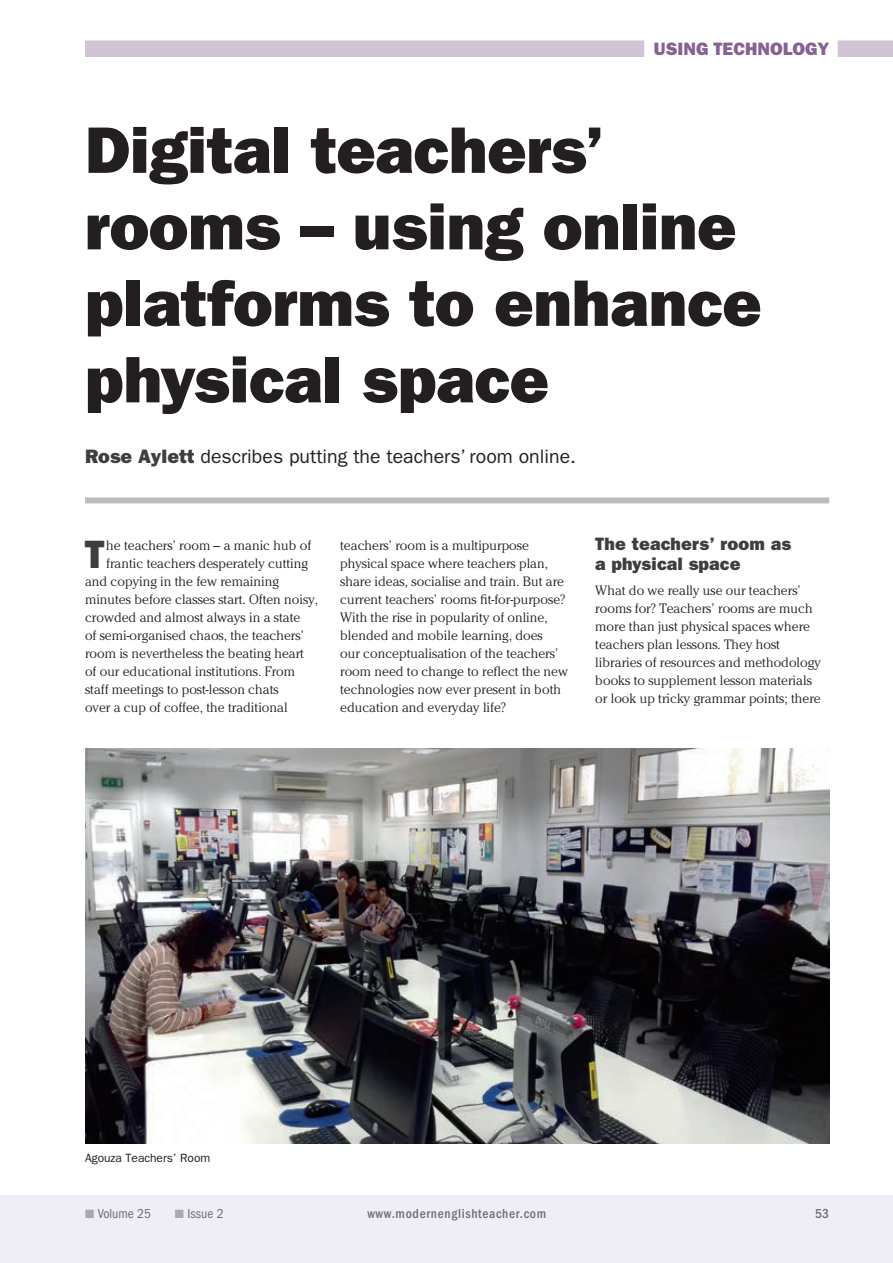
<style>
.page{position:relative;width:893px;height:1263px;background:#fff}
.page>*{position:absolute;margin:0;border:0;box-sizing:border-box;transform-origin:0 0}
.t1{font:66px/76.5px "ITC Franklin Gothic Std Hvy";letter-spacing:-.005em;color:#231f20}
.t2{font:39.75px "ITC Franklin Gothic Std Hvy";color:#3e3e3f}
.t3{font:19.5px "ITC Franklin Gothic Std";color:#231f20}
.t4{font:18px/19.5px "ITC Franklin Gothic Std Hvy";letter-spacing:.01em;color:#3e3e3f}
.t5{font:18px "ITC Franklin Gothic Std Hvy";color:#866291}
.t6{font:300 13.5px/18px "Cheltenham Std";color:#231f20}
.t7{font:500 condensed 13.5px "ITC Franklin Gothic Std";letter-spacing:.05em;color:#6c6d70}
.t8{font:condensed 13.5px "ITC Franklin Gothic Std";color:#6c6d70}
.t9{font:12px "ITC Franklin Gothic Std";letter-spacing:-.005em;color:#231f20}
.s1{font-family:"ITC Franklin Gothic Std Hvy";color:#3e3e3f}
.s2{color:#a8a9ad}
</style>
<div class="page">
<div style="left:0;top:1195px;width:893px;height:68px;background:#efeef6"></div>
<div style="left:85px;top:40px;width:808px;height:17px;background:#d0c4d5"></div>
<div style="left:644px;top:34px;width:194px;height:33px;background:#fff"></div>
<div style="left:85px;top:497px;width:744px;height:6px;background:#bcbdc0"></div>
<img style="left:85px;top:748px;width:744px;height:395px">
<h3 class="t5" style="left:654px;top:38px;width:177px">USING TECHNOLOGY</h3>
<h1 class="t1" style="left:85px;top:112px;width:678px">Digital teachers’ rooms – using online platforms to enhance physical space</h1>
<h3 class="t3" style="left:85px;top:446px;width:493px"><span class="s1">Rose Aylett</span> describes putting the teachers’ room online.</h3>
<h2 class="t2" style="left:85px;top:531px;width:21px">T</h2>
<p class="t6" style="left:106px;top:536px;width:206px">he teachers’ room – a manic hub of</p>
<p class="t6" style="left:106px;top:554px;width:203px">frantic teachers desperately cutting</p>
<p class="t6" style="left:85px;top:572px;width:196px">and copying in the few remaining</p>
<p class="t6" style="left:85px;top:590px;width:235px">minutes before classes start. Often noisy,</p>
<p class="t6" style="left:85px;top:608px;width:217px">crowded and almost always in a state</p>
<p class="t6" style="left:85px;top:626px;width:220px">of semi-organised chaos, the teachers’</p>
<p class="t6" style="left:85px;top:644px;width:220px">room is nevertheless the beating heart</p>
<p class="t6" style="left:85px;top:662px;width:212px">of our educational institutions. From</p>
<p class="t6" style="left:85px;top:680px;width:195px">staff meetings to post-lesson chats</p>
<p class="t6" style="left:85px;top:698px;width:204px">over a cup of coffee, the traditional</p>
<p class="t6" style="left:340px;top:536px;width:229px">teachers’ room is a multipurpose physical space where teachers plan, share ideas, socialise and train. But are current teachers’ rooms fit-for-purpose?<br>With the rise in popularity of online, blended and mobile learning, does<br>our conceptualisation of the teachers’ room need to change to reflect the new technologies now ever present in both education and everyday life?</p>
<h3 class="t4" style="left:595px;top:534px;width:197px">The teachers’ room as a physical space</h3>
<p class="t6" style="left:595px;top:581px;width:227px">What do we really use our teachers’ rooms for? Teachers’ rooms are much more than just physical spaces where teachers plan lessons. They host libraries of resources and methodology books to supplement lesson materials or look up tricky grammar points; there</p>
<p class="t9" style="left:85px;top:1151px;width:127px">Agouza Teachers’ Room</p>
<p class="t8" style="left:85px;top:1206px;width:68px"><span class="s2">■</span> Volume 25</p>
<p class="t8" style="left:175px;top:1206px;width:50px"><span class="s2">■</span> Issue 2</p>
<p class="t7" style="left:367px;top:1206px;width:180px">www.modernenglishteacher.com</p>
<p class="t7" style="left:815px;top:1206px;width:16px">53</p>
</div>
